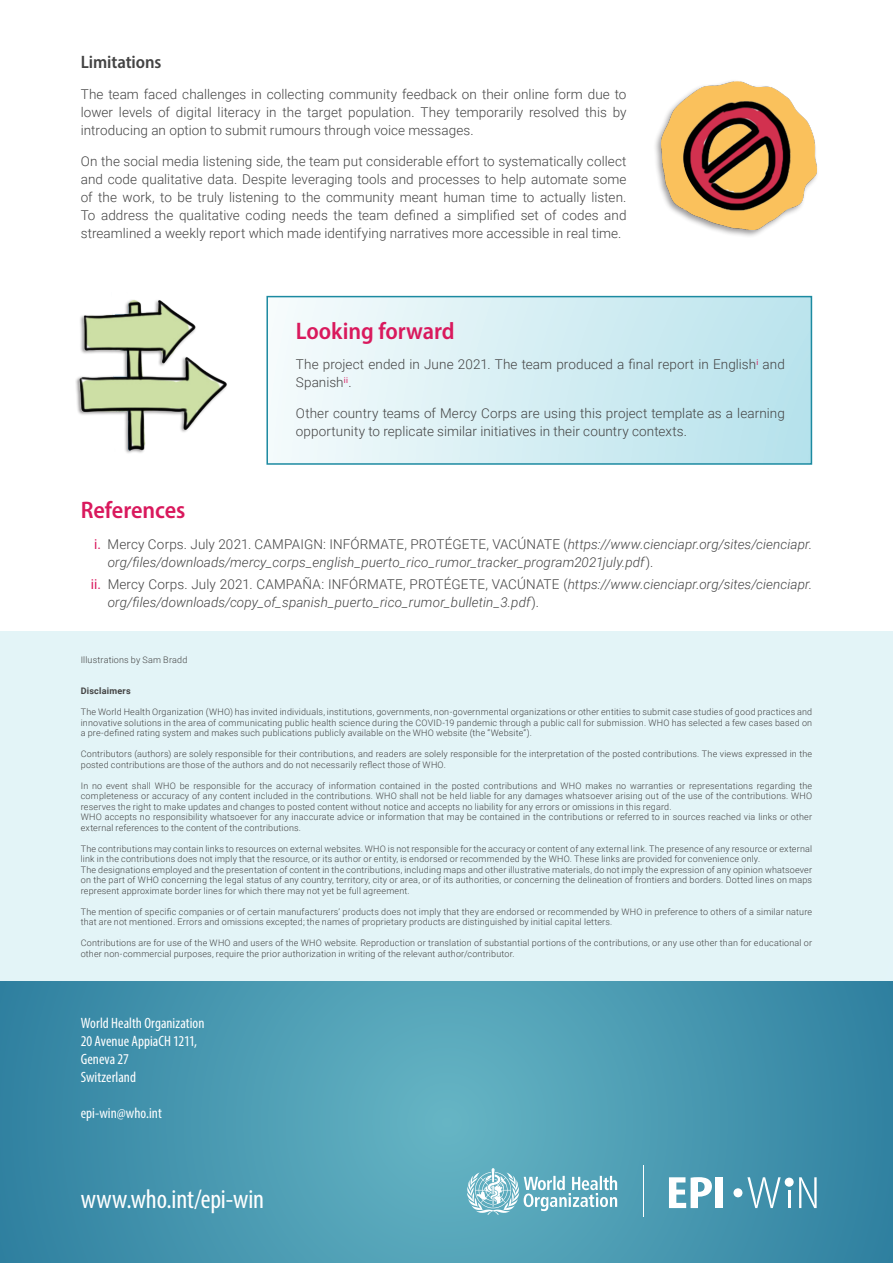
<style>
.page{position:relative;width:893px;height:1263px;background:#fff}
.page>*{position:absolute;margin:0;border:0;box-sizing:border-box;transform-origin:0 0}
.t1{font:condensed 27px "Myriad Pro";letter-spacing:-.005em;color:#fff}
.t2{font:600 semi-condensed 24px "Myriad Pro";letter-spacing:-.005em;color:#d9195d}
.t3{font:600 semi-condensed 18px "Myriad Pro";letter-spacing:-.005em;color:#434343}
.t4{font:condensed 15px "Myriad Pro";letter-spacing:.005em;color:#fff}
.t5{font:300 13.5px/18px "Roboto";letter-spacing:.005em;color:#434343}
.t6{font:italic 300 13.5px/18px "Roboto";letter-spacing:.005em;color:#434343}
.t7{font:300 9px/10.5px "Roboto";letter-spacing:.02em;color:#434343}
.t8{font:700 9px "Roboto";letter-spacing:.025em;color:#434343}
.s1{font-weight:400;font-style:normal;color:#d9195d}
.s2{font-style:normal}
</style>
<div class="page">
<div style="left:0;top:631px;width:893px;height:360px;background:#e3f4f7"></div>
<div style="left:267px;top:297px;width:544px;height:167px;background:linear-gradient(to right,#f5fbfc,#b7e2ec)"></div>
<div style="left:266px;top:296px;width:546px;height:169px;border:2px solid #1c8aa1"></div>
<img style="left:75px;top:300px;width:152px;height:151px">
<svg style="left:0;top:981px;width:893px;height:282px;background:#4898b0"></svg>
<svg style="left:467px;top:1168px;width:150px;height:47px;background:#84becc"></svg>
<hr style="left:643px;top:1165px;width:1px;height:52px;background:#fff">
<svg style="left:669px;top:1177px;width:43px;height:31px"></svg>
<div style="left:716px;top:1177px;width:7px;height:31px;background:#fff"></div>
<svg style="left:747px;top:1177px;width:34px;height:31px"></svg>
<svg style="left:788px;top:1190px;width:2px;height:18px"></svg>
<svg style="left:799px;top:1177px;width:18px;height:31px"></svg>
<div style="left:733px;top:1188px;width:9px;height:9px;background:#fff;border-radius:50%"></div>
<div style="left:785px;top:1177px;width:9px;height:10px;background:#fff;border-radius:50%"></div>
<img style="left:655px;top:81px;width:163px;height:154px">
<p class="t3" style="left:81px;top:51px;width:82px">Limitations</p>
<p class="t5" style="left:81px;top:85px;width:547px;text-align:justify">The team faced challenges in collecting community feedback on their online form due to lower levels of digital literacy in the target population. They temporarily resolved this by introducing an option to submit rumours through voice messages.</p>
<p class="t5" style="left:81px;top:152px;width:547px;text-align:justify">On the social media listening side, the team put considerable effort to systematically collect and code qualitative data. Despite leveraging tools and processes to help automate some of the work, to be truly listening to the community meant human time to actually listen.<br>To address the qualitative coding needs the team defined a simplified set of codes and streamlined a weekly report which made identifying narratives more accessible in real time.</p>
<p class="t2" style="left:296px;top:316px;width:160px">Looking forward</p>
<p class="t5" style="left:296px;top:355px;width:490px">The project ended in June 2021. The team produced a final report in English<sup>i</sup> and<br>Spanish<sup>ii</sup>.</p>
<p class="t5" style="left:296px;top:404px;width:490px">Other country teams of Mercy Corps are using this project template as a learning opportunity to replicate similar initiatives in their country contexts.</p>
<p class="t2" style="left:81px;top:495px;width:106px">References</p>
<p class="t6" style="left:108px;top:534px;width:706px;text-indent:-13px"><span class="s1">i.</span> <span class="s2">Mercy Corps. July 2021. CAMPAIGN: INFÓRMATE, PROTÉGETE, VACÚNATE (</span>https://www.cienciapr.org/sites/cienciapr. org/files/downloads/mercy_corps_english_puerto_rico_rumor_tracker_program2021july.pdf<span class="s2">).</span></p>
<p class="t6" style="left:108px;top:575px;width:706px;text-indent:-17px"><span class="s1">ii.</span> <span class="s2">Mercy Corps. July 2021. CAMPAÑA: INFÓRMATE, PROTÉGETE, VACÚNATE (</span>https://www.cienciapr.org/sites/cienciapr. org/files/downloads/copy_of_spanish_puerto_rico_rumor_bulletin_3.pdf<span class="s2">).</span></p>
<p class="t7" style="left:81px;top:654px;width:108px">Illustrations by Sam Bradd</p>
<p class="t8" style="left:81px;top:685px;width:51px">Disclaimers</p>
<p class="t7" style="left:81px;top:706px;width:733px;text-align:justify">The World Health Organization (WHO) has invited individuals, institutions, governments, non-governmental organizations or other entities to submit case studies of good practices and innovative solutions in the area of communicating public health science during the COVID-19 pandemic through a public call for submission. WHO has selected a few cases based on a pre-defined rating system and makes such publications publicly available on the WHO website (the “Website”).</p>
<p class="t7" style="left:81px;top:748px;width:733px">Contributors (authors) are solely responsible for their contributions, and readers are solely responsible for the interpretation of the posted contributions. The views expressed in the posted contributions are those of the authors and do not necessarily reflect those of WHO.</p>
<p class="t7" style="left:81px;top:780px;width:733px;text-align:justify">In no event shall WHO be responsible for the accuracy of information contained in the posted contributions and WHO makes no warranties or representations regarding the completeness or accuracy of any content included in the contributions. WHO shall not be held liable for any damages whatsoever arising out of the use of the contributions. WHO reserves the right to make updates and changes to posted content without notice and accepts no liability for any errors or omissions in this regard.</p>
<p class="t7" style="left:81px;top:811px;width:733px">WHO accepts no responsibility whatsoever for any inaccurate advice or information that may be contained in the contributions or referred to in sources reached via links or other external references to the content of the contributions.</p>
<p class="t7" style="left:81px;top:843px;width:733px">The contributions may contain links to resources on external websites. WHO is not responsible for the accuracy or content of any external link. The presence of any resource or external link in the contributions does not imply that the resource, or its author or entity, is endorsed or recommended by the WHO. These links are provided for convenience only.</p>
<p class="t7" style="left:81px;top:864px;width:733px;text-align:justify">The designations employed and the presentation of content in the contributions, including maps and other illustrative materials, do not imply the expression of any opinion whatsoever on the part of WHO concerning the legal status of any country, territory, city or area, or of its authorities, or concerning the delineation of frontiers and borders. Dotted lines on maps represent approximate border lines for which there may not yet be full agreement.</p>
<p class="t7" style="left:81px;top:906px;width:733px">The mention of specific companies or of certain manufacturers’ products does not imply that they are endorsed or recommended by WHO in preference to others of a similar nature that are not mentioned. Errors and omissions excepted; the names of proprietary products are distinguished by initial capital letters.</p>
<p class="t7" style="left:81px;top:937px;width:733px">Contributions are for use of the WHO and users of the WHO website. Reproduction or translation of substantial portions of the contributions, or any use other than for educational or other non-commercial purposes, require the prior authorization in writing of the relevant author/contributor.</p>
<p class="t4" style="left:81px;top:1014px;width:125px">World Health Organization</p>
<p class="t4" style="left:81px;top:1032px;width:118px">20 Avenue AppiaCH 1211,</p>
<p class="t4" style="left:81px;top:1050px;width:50px">Geneva 27</p>
<p class="t4" style="left:81px;top:1068px;width:57px">Switzerland</p>
<p class="t4" style="left:81px;top:1104px;width:83px">epi-win@who.int</p>
<p class="t1" style="left:81px;top:1183px;width:185px">www.who.int/epi-win</p>
</div>
